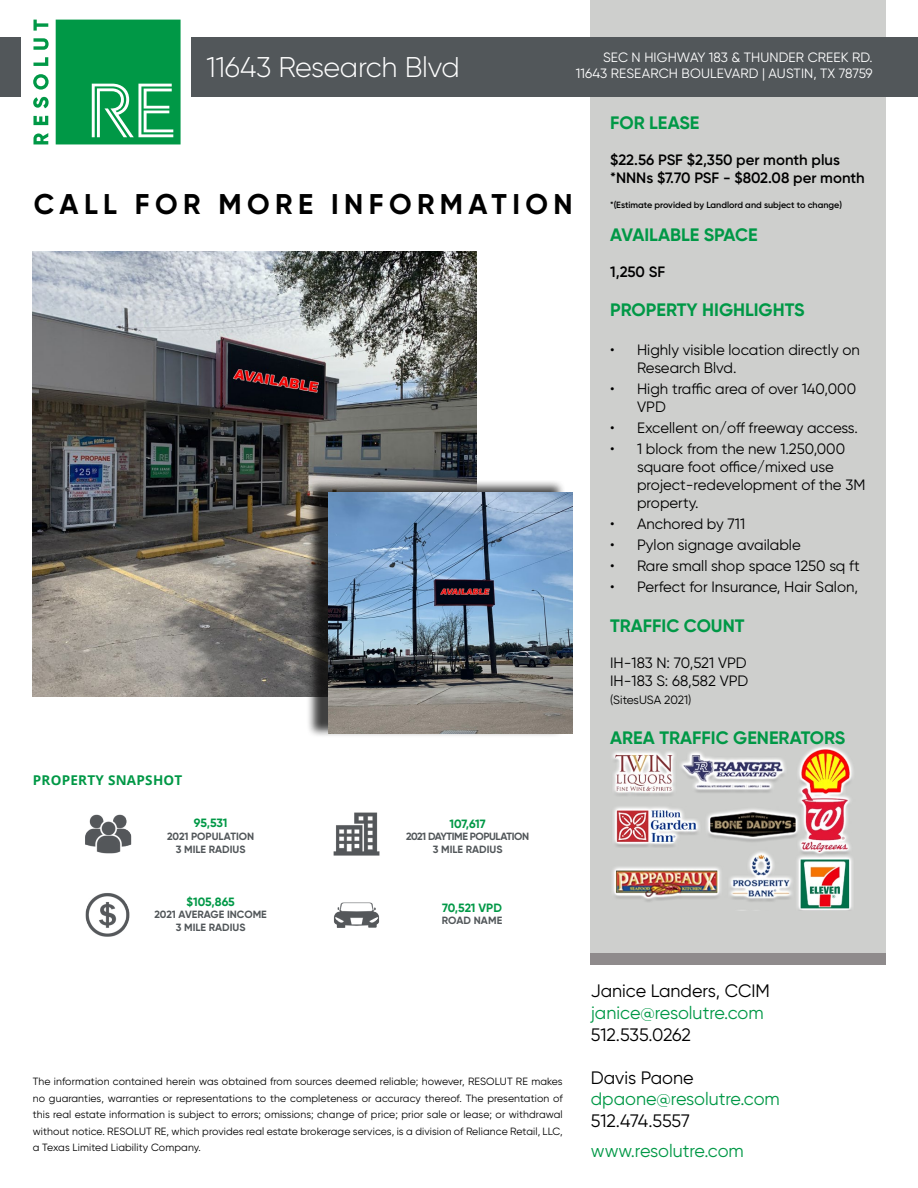
<style>
.page{position:relative;width:918px;height:1188px;background:#fff}
.page>*{position:absolute;margin:0;border:0;box-sizing:border-box;transform-origin:0 0}
.t1{font:700 28.5px "Gilroy";letter-spacing:.19em;color:#000}
.t2{font:300 28.5px "Gilroy";letter-spacing:-.01em;color:#fff}
.t3{font:700 18px "Gilroy";color:#009846}
.t4{font:18px "Gilroy";color:#009846}
.t5{font:18px "Gilroy";color:#000}
.t6{font:15px/18px "Gilroy";color:#000}
.t7{font:600 15px/18px "Gilroy";color:#000}
.t8{font:13.5px/16.5px "Gilroy";letter-spacing:.01em;color:#fff;text-align:right}
.t9{font:700 13.5px "Open Sans";letter-spacing:.02em;color:#009846}
.t10{font:700 12px "Gilroy";letter-spacing:-.01em;color:#009846}
.t11{font:12px "Gilroy";letter-spacing:-.005em;color:#000}
.t12{font:10.5px/16.5px "Gilroy";letter-spacing:.01em;color:#000;text-align:justify}
.t13{font:700 10.5px/12.6px "Gilroy";color:#52575a;text-align:center}
.t14{font:700 10.5px/12.6px "Gilroy";letter-spacing:-.04em;color:#52575a;text-align:center}
.t15{font:600 9px "Gilroy";color:#000}
</style>
<div class="page">
<div style="left:591px;top:0;width:295px;height:954px;background:#cecfcd"></div>
<div style="left:590px;top:953px;width:296px;height:12px;background:#8f8b8c"></div>
<div style="left:0;top:37px;width:918px;height:60px;background:#52575a"></div>
<div style="left:22px;top:14px;width:169px;height:134px;background:#fff"></div>
<svg style="left:33px;top:20px;width:148px;height:124px"></svg>
<img style="left:85px;top:814px;width:47px;height:40px">
<img style="left:85px;top:893px;width:45px;height:44px">
<img style="left:333px;top:812px;width:47px;height:44px">
<img style="left:333px;top:902px;width:47px;height:26px">
<img style="left:612px;top:746px;width:241px;height:164px">
<img style="left:33px;top:252px;width:444px;height:444px">
<div style="left:306px;top:480px;width:260px;height:257px;background:#000;opacity:.75"></div>
<img style="left:328px;top:492px;width:244px;height:242px">
<h1 class="t2" style="left:207px;top:49px;width:255px">11643 Research Blvd</h1>
<p class="t8" style="left:576px;top:49px;width:298px">SEC N HIGHWAY 183 &amp; THUNDER CREEK RD.<br>11643 RESEARCH BOULEVARD | AUSTIN, TX 78759</p>
<h1 class="t1" style="left:34px;top:186px;width:540px">CALL FOR MORE INFORMATION</h1>
<p class="t9" style="left:33px;top:771px;width:151px">PROPERTY SNAPSHOT</p>
<p class="t10" style="left:194px;top:816px;width:35px">95,531</p>
<p class="t13" style="left:167px;top:830px;width:89px">2021 POPULATION<br>3 MILE RADIUS</p>
<p class="t10" style="left:186px;top:894px;width:50px">$105,865</p>
<p class="t13" style="left:155px;top:908px;width:114px">2021 AVERAGE INCOME<br>3 MILE RADIUS</p>
<p class="t10" style="left:450px;top:816px;width:37px">107,617</p>
<p class="t14" style="left:406px;top:830px;width:124px">2021 DAYTIME POPULATION<br>3 MILE RADIUS</p>
<p class="t10" style="left:442px;top:900px;width:61px">70,521 VPD</p>
<p class="t13" style="left:442px;top:914px;width:62px">ROAD NAME</p>
<h2 class="t3" style="left:610px;top:112px;width:91px">FOR LEASE</h2>
<h3 class="t7" style="left:610px;top:151px;width:256px">$22.56 PSF $2,350 per month plus *NNNs $7.70 PSF - $802.08 per month</h3>
<p class="t15" style="left:610px;top:200px;width:233px">*(Estimate provided by Landlord and subject to change)</p>
<h2 class="t3" style="left:610px;top:223px;width:149px">AVAILABLE SPACE</h2>
<h3 class="t7" style="left:610px;top:263px;width:56px">1,250 SF</h3>
<h2 class="t3" style="left:610px;top:299px;width:196px">PROPERTY HIGHLIGHTS</h2>
<h3 class="t6" style="left:637px;top:341px;width:224px;text-indent:-27px">• Highly visible location directly on<br>Research Blvd.</h3>
<h3 class="t6" style="left:637px;top:380px;width:221px;text-indent:-27px">• High traffic area of over 140,000<br>VPD</h3>
<h3 class="t6" style="left:610px;top:419px;width:249px">• Excellent on/off freeway access.</h3>
<h3 class="t6" style="left:637px;top:440px;width:230px;text-indent:-27px">• 1 block from the new 1.250,000 square foot office/mixed use project-redevelopment of the 3M property.</h3>
<h3 class="t6" style="left:610px;top:515px;width:137px">• Anchored by 711</h3>
<h3 class="t6" style="left:610px;top:536px;width:192px">• Pylon signage available</h3>
<h3 class="t6" style="left:610px;top:557px;width:251px">• Rare small shop space 1250 sq ft</h3>
<h3 class="t6" style="left:610px;top:578px;width:249px">• Perfect for Insurance, Hair Salon,</h3>
<h2 class="t3" style="left:610px;top:615px;width:136px">TRAFFIC COUNT</h2>
<h3 class="t6" style="left:610px;top:654px;width:140px">IH-183 N: 70,521 VPD<br>IH-183 S: 68,582 VPD</h3>
<p class="t11" style="left:610px;top:693px;width:83px">(SitesUSA 2021)</p>
<h2 class="t3" style="left:610px;top:726px;width:237px">AREA TRAFFIC GENERATORS</h2>
<p class="t12" style="left:33px;top:1073px;width:532px">The information contained herein was obtained from sources deemed reliable; however, RESOLUT RE makes no guaranties, warranties or representations to the completeness or accuracy thereof. The presentation of this real estate information is subject to errors; omissions; change of price; prior sale or lease; or withdrawal without notice. RESOLUT RE, which provides real estate brokerage services, is a division of Reliance Retail, LLC, a Texas Limited Liability Company.</p>
<h2 class="t5" style="left:591px;top:980px;width:181px">Janice Landers, CCIM</h2>
<h2 class="t4" style="left:591px;top:1002px;width:174px">janice@resolutre.com</h2>
<h2 class="t5" style="left:591px;top:1023px;width:102px">512.535.0262</h2>
<h2 class="t5" style="left:591px;top:1066px;width:104px">Davis Paone</h2>
<h2 class="t4" style="left:591px;top:1088px;width:191px">dpaone@resolutre.com</h2>
<h2 class="t5" style="left:591px;top:1110px;width:101px">512.474.5557</h2>
<h2 class="t4" style="left:591px;top:1140px;width:155px">www.resolutre.com</h2>
</div>
